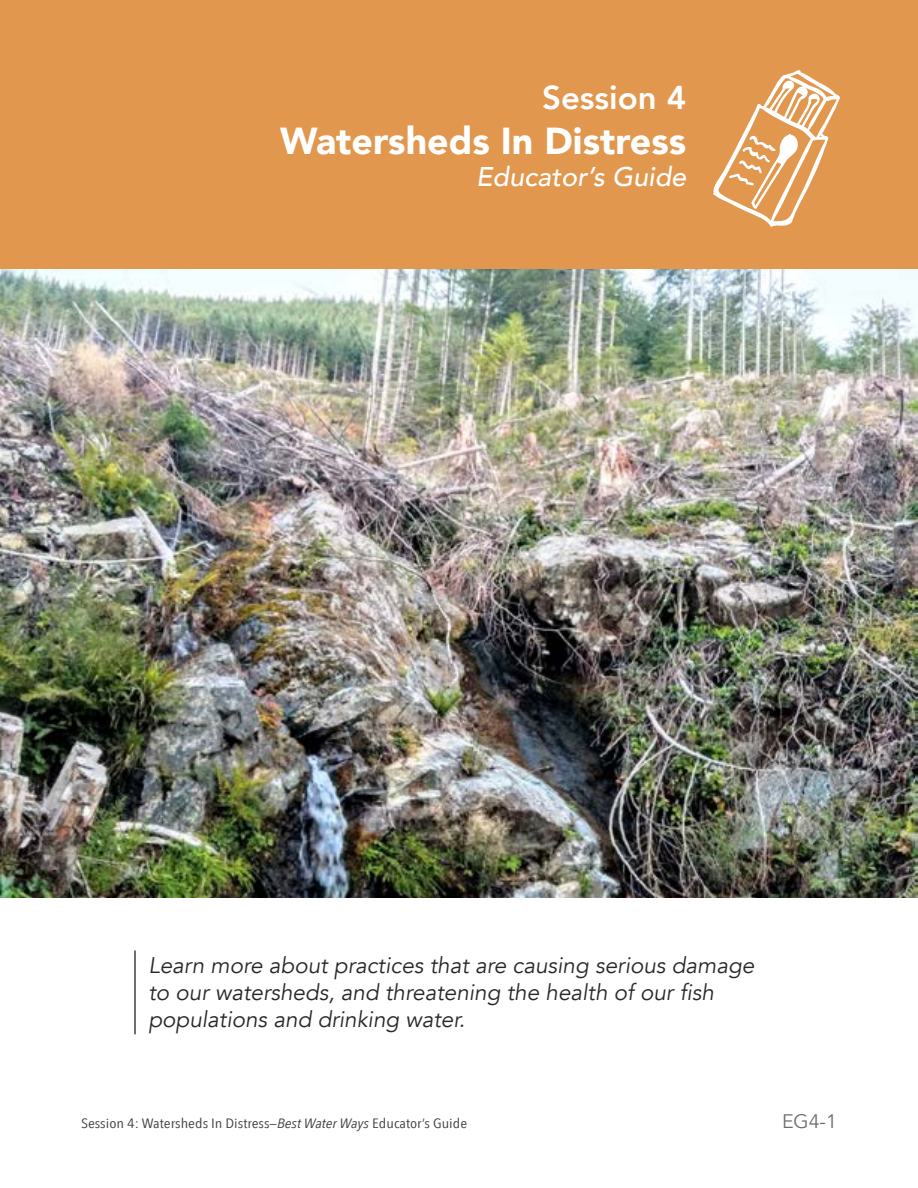
<style>
.page{position:relative;width:918px;height:1188px;background:#fff}
.page>*{position:absolute;margin:0;border:0;box-sizing:border-box;transform-origin:0 0}
.Guide_title{font:900 37.5px "Avenir";color:#fff}
.Guide_title-2{font:800 33px "Avenir";color:#fff}
.Guide_title-3{font:italic 500 27px "Avenir";color:#fff}
.Pullquote_black{font:italic 22.5px/27px "Avenir";color:#292829}
.t1{font:19.5px "Avenir";color:#6d6e71}
.t2{font:13.5px "Avenir Next Condensed";color:#414042;scale:1.2 1}
.s1{font-style:italic}
</style>
<div class="page">
<div style="left:0;top:0;width:918px;height:271px;background:#e1974d"></div>
<img style="left:0;top:270px;width:918px;height:628px">
<hr style="left:134px;top:951px;width:2px;height:83px;background:#414042">
<svg style="left:713px;top:70px;width:127px;height:157px"></svg>
<p class="Guide_title-2" style="left:542px;top:71px;width:146px">Session 4</p>
<p class="Guide_title" style="left:280px;top:108px;width:408px">Watersheds In Distress</p>
<p class="Guide_title-3" style="left:476px;top:160px;width:212px">Educator’s Guide</p>
<p class="Pullquote_black" style="left:148px;top:952px;width:607px">Learn more about practices that are causing serious damage to our watersheds, and threatening the health of our fish populations and drinking water.</p>
<p class="t2" style="left:81px;top:1111px;width:323px">Session 4: Watersheds In Distress—<span class="s1">Best Water Ways</span> Educator’s Guide</p>
<p class="t1" style="left:782px;top:1109px;width:56px">EG4-1</p>
</div>
